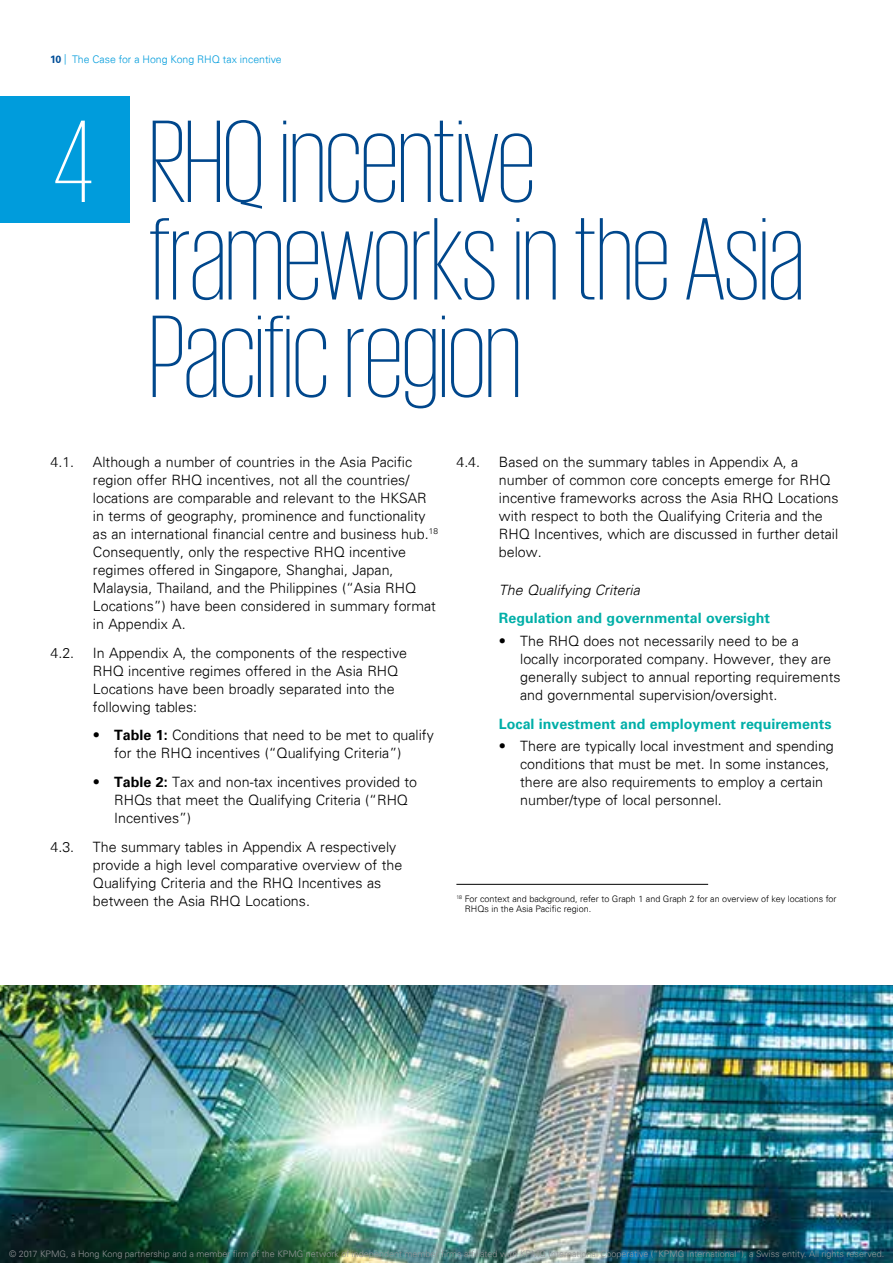
<style>
.page{position:relative;width:893px;height:1263px;background:#fff}
.page>*{position:absolute;margin:0;border:0;box-sizing:border-box;transform-origin:0 0}
.t1{font:200 120px/97.5px "KPMG";letter-spacing:-.01em;color:#00478c}
.t2{font:200 120px "KPMG";color:#fff}
.t3{font:300 14.25px/18px "Univers 45";color:#000}
.t4{font:700 14.25px "Univers 65";color:#00afa8}
.t5{font:italic 300 14.25px "Univers 45";color:#000}
.t6{font:300 10.5px "Univers 45";color:#009cdc}
.t7{font:300 9px "Univers 45";color:#939598}
.t8{font:300 9px/10.5px "Univers 45";color:#000}
.s1{font-family:"Univers 65";font-weight:700;color:#004e98}
.s2{font-family:"Univers 65";font-weight:700}
</style>
<div class="page">
<div style="left:0;top:96px;width:130px;height:126px;background:#009cdc"></div>
<img style="left:0;top:986px;width:893px;height:277px">
<hr style="left:456px;top:884px;width:252px;height:1px;background:#000">
<p class="t6" style="left:50px;top:53px;width:233px"><span class="s1">10</span> | The Case for a Hong Kong RHQ tax incentive</p>
<h1 class="t2" style="left:54px;top:105px;width:41px">4</h1>
<h1 class="t1" style="left:149px;top:110px;width:657px">RHQ incentive frameworks in the Asia<br>Pacific region</h1>
<p class="t3" style="left:50px;top:453px;width:25px">4.1.</p>
<p class="t3" style="left:93px;top:453px;width:346px">Although a number of countries in the Asia Pacific region offer RHQ incentives, not all the countries/ locations are comparable and relevant to the HKSAR in terms of geography, prominence and functionality as an international financial centre and business hub.<sup>18<br></sup>Consequently, only the respective RHQ incentive regimes offered in Singapore, Shanghai, Japan, Malaysia, Thailand, and the Philippines (“Asia RHQ Locations”) have been considered in summary format in Appendix A.</p>
<p class="t3" style="left:50px;top:644px;width:25px">4.2.</p>
<p class="t3" style="left:93px;top:644px;width:316px">In Appendix A, the components of the respective RHQ incentive regimes offered in the Asia RHQ Locations have been broadly separated into the following tables:</p>
<p class="t3" style="left:114px;top:726px;width:321px;text-indent:-21px">• <span class="s2">Table 1:</span> Conditions that need to be met to qualify for the RHQ incentives (“Qualifying Criteria”)</p>
<p class="t3" style="left:114px;top:773px;width:304px;text-indent:-21px">• <span class="s2">Table 2:</span> Tax and non-tax incentives provided to<br>RHQs that meet the Qualifying Criteria (“RHQ<br>Incentives”)</p>
<p class="t3" style="left:50px;top:838px;width:25px">4.3.</p>
<p class="t3" style="left:93px;top:838px;width:311px">The summary tables in Appendix A respectively provide a high level comparative overview of the Qualifying Criteria and the RHQ Incentives as between the Asia RHQ Locations.</p>
<p class="t3" style="left:456px;top:453px;width:25px">4.4.</p>
<p class="t3" style="left:499px;top:453px;width:341px">Based on the summary tables in Appendix A, a number of common core concepts emerge for RHQ incentive frameworks across the Asia RHQ Locations with respect to both the Qualifying Criteria and the RHQ Incentives, which are discussed in further detail below.</p>
<p class="t5" style="left:499px;top:581px;width:142px">The Qualifying Criteria</p>
<p class="t4" style="left:499px;top:610px;width:273px">Regulation and governmental oversight</p>
<p class="t3" style="left:520px;top:632px;width:322px;text-indent:-21px">• The RHQ does not necessarily need to be a locally incorporated company. However, they are generally subject to annual reporting requirements and governmental supervision/oversight.</p>
<p class="t4" style="left:499px;top:715px;width:334px">Local investment and employment requirements</p>
<p class="t3" style="left:520px;top:737px;width:315px;text-indent:-21px">• There are typically local investment and spending conditions that must be met. In some instances, there are also requirements to employ a certain number/type of local personnel.</p>
<p class="t8" style="left:465px;top:893px;width:373px;text-indent:-9px"><sup>18</sup> For context and background, refer to Graph 1 and Graph 2 for an overview of key locations for<br>RHQs in the Asia Pacific region.</p>
<p class="t7" style="left:9px;top:1248px;width:877px">© 2017 KPMG, a Hong Kong partnership and a member firm of the KPMG network of independent member firms affiliated with KPMG International Cooperative (“KPMG International”), a Swiss entity. All rights reserved.</p>
</div>
